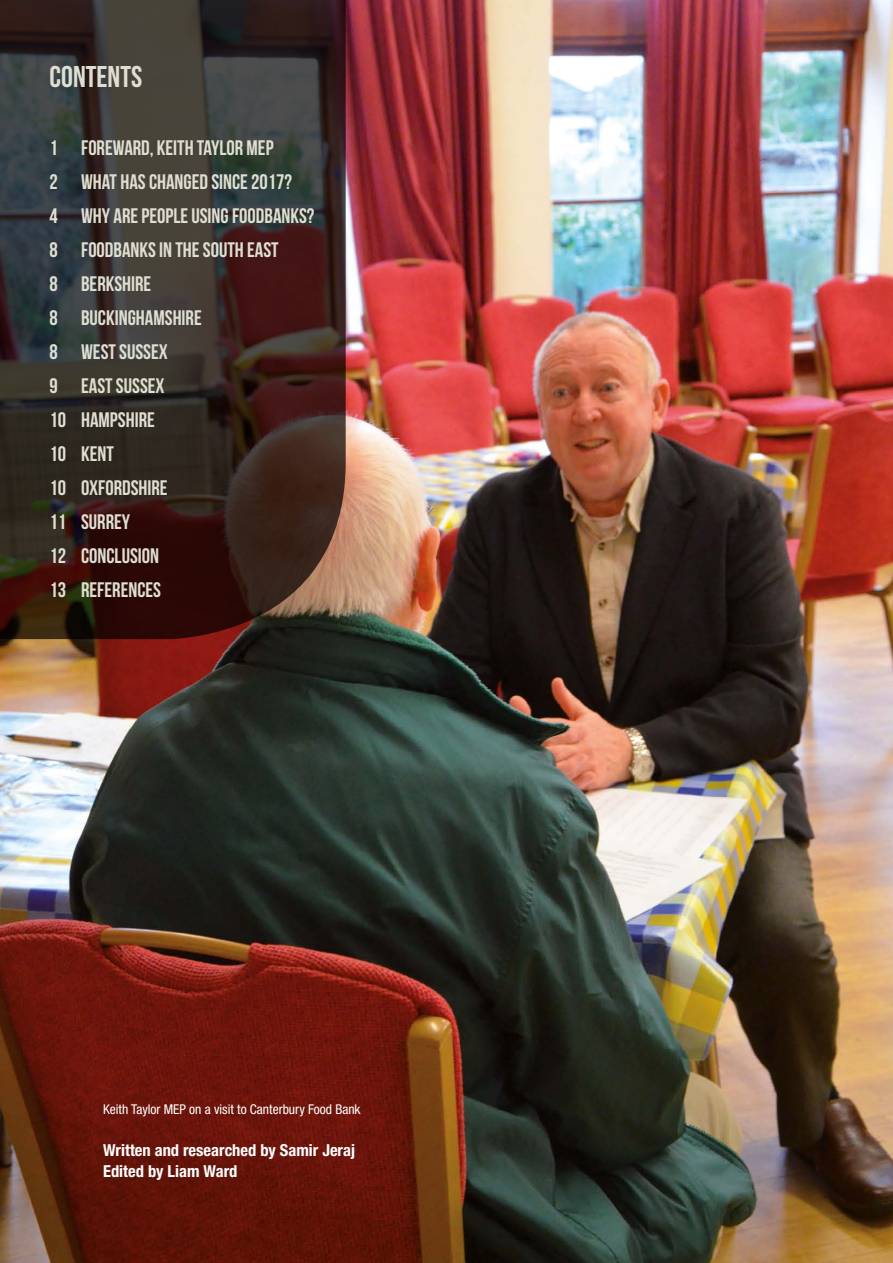
<style>
.page{position:relative;width:893px;height:1263px;background:#fff}
.page>*{position:absolute;margin:0;border:0;box-sizing:border-box;transform-origin:0 0}
.t1{font:30px "Bebas Neue";color:#deded1}
.t2{font:21px/34px "Bebas Neue";color:#deded1}
.t3{font:700 condensed 16.5px/21px "Helvetica Neue LT Pro";color:#fff}
.t4{font:condensed 13.5px "Helvetica Neue LT Pro";color:#fff}
</style>
<div class="page">
<img style="left:0;top:0;width:893px;height:1263px">
<svg style="left:0;top:0;width:346px;height:639px;background:#382c28"></svg>
<h1 class="t1" style="left:50px;top:60px;width:94px">CONTENTS</h1>
<p class="t2" style="left:50px;top:131px;width:266px">1 FOREWARD, KEITH TAYLOR MEP<br>2 WHAT HAS CHANGED SINCE 2017?<br>4 WHY ARE PEOPLE USING FOODBANKS?<br>8 FOODBANKS IN THE SOUTH EAST<br>8 BERKSHIRE<br>8 BUCKINGHAMSHIRE<br>8 WEST SUSSEX<br>9 EAST SUSSEX<br>10 HAMPSHIRE<br>10 KENT<br>10 OXFORDSHIRE<br>11 SURREY<br>12 CONCLUSION<br>13 REFERENCES</p>
<p class="t4" style="left:103px;top:1101px;width:259px">Keith Taylor MEP on a visit to Canterbury Food Bank</p>
<p class="t3" style="left:103px;top:1139px;width:253px">Written and researched by Samir Jeraj<br>Edited by Liam Ward</p>
</div>
